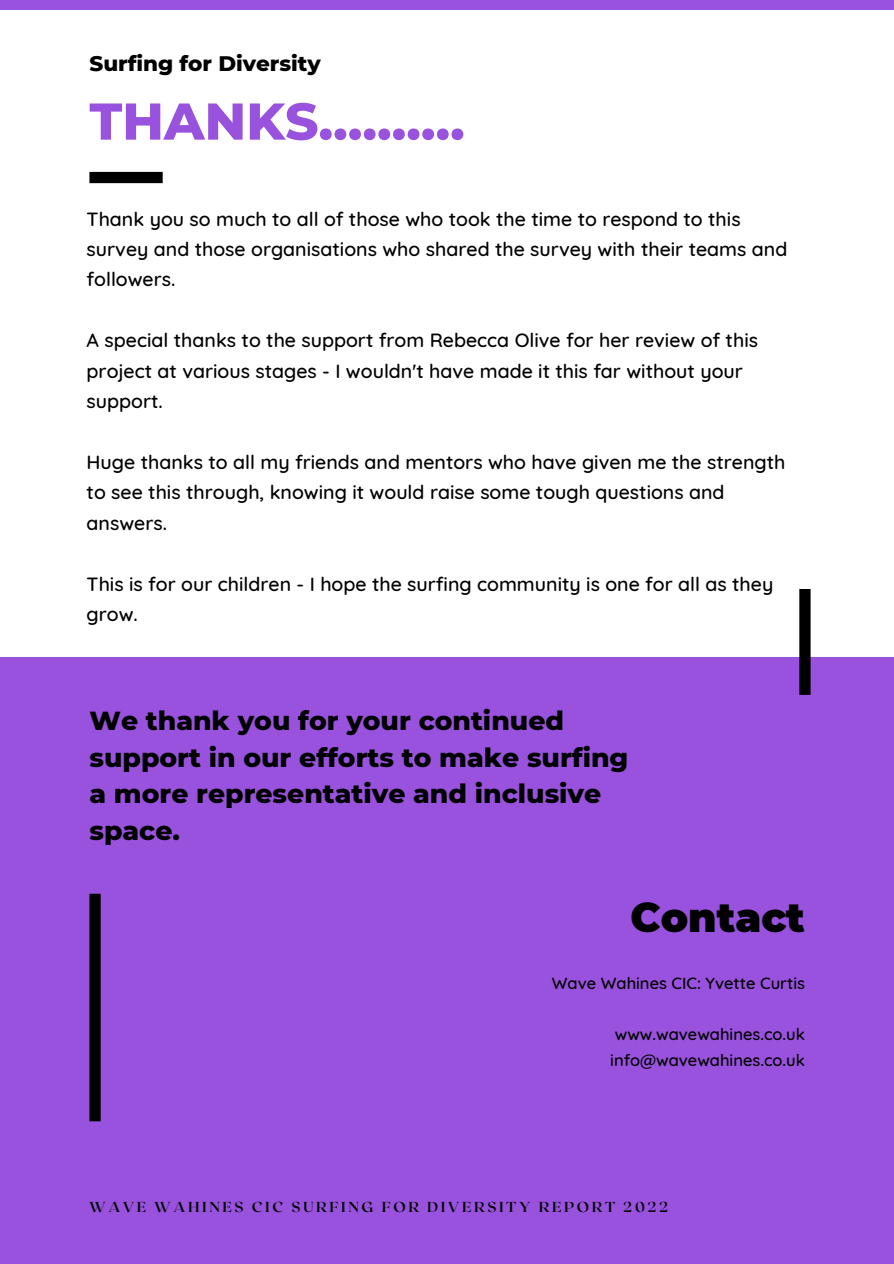
<style>
.page{position:relative;width:894px;height:1264px;background:#fff}
.page>*{position:absolute;margin:0;border:0;box-sizing:border-box;transform-origin:0 0}
.t1{font:800 51.6px "Montserrat";color:#9852dd}
.t2{font:900 40.5px "Montserrat";color:#000}
.t3{font:800 26.7px/36.5px "Montserrat";color:#000}
.t4{font:800 21.45px "Montserrat";color:#000}
.t5{font:500 19.5px/30.5px "Quicksand";color:#000}
.t6{font:500 16.5px/26px "Quicksand";color:#000}
.t7{font:700 14.4px "Roxborough CF";letter-spacing:.18em;color:#000}
</style>
<div class="page">
<div style="left:0;top:0;width:893px;height:1263px;background:#9852dd"></div>
<div style="left:0;top:10px;width:893px;height:646px;background:#fff"></div>
<div style="left:89px;top:172px;width:74px;height:11px;background:#000"></div>
<div style="left:89px;top:893px;width:12px;height:228px;background:#000"></div>
<div style="left:799px;top:589px;width:11px;height:106px;background:#000"></div>
<p class="t4" style="left:89px;top:50px;width:233px">Surfing for Diversity</p>
<h1 class="t1" style="left:89px;top:90px;width:377px">THANKS..........</h1>
<p class="t5" style="left:87px;top:203px;width:702px">Thank you so much to all of those who took the time to respond to this survey and those organisations who shared the survey with their teams and followers.</p>
<p class="t5" style="left:87px;top:325px;width:672px">A special thanks to the support from Rebecca Olive for her review of this project at various stages - I wouldn't have made it this far without your support.</p>
<p class="t5" style="left:87px;top:446px;width:700px">Huge thanks to all my friends and mentors who have given me the strength to see this through, knowing it would raise some tough questions and answers.</p>
<p class="t5" style="left:87px;top:568px;width:688px">This is for our children - I hope the surfing community is one for all as they grow.</p>
<h3 class="t3" style="left:89px;top:702px;width:540px">We thank you for your continued support in our efforts to make surfing a more representative and inclusive space.</h3>
<h2 class="t2" style="left:630px;top:892px;width:176px">Contact</h2>
<p class="t6" style="left:551px;top:969px;width:254px">Wave Wahines CIC: Yvette Curtis</p>
<p class="t6" style="left:610px;top:1021px;width:196px">www.wavewahines.co.uk info@wavewahines.co.uk</p>
<p class="t7" style="left:89px;top:1197px;width:580px">WAVE WAHINES CIC SURFING FOR DIVERSITY REPORT 2022</p>
</div>
